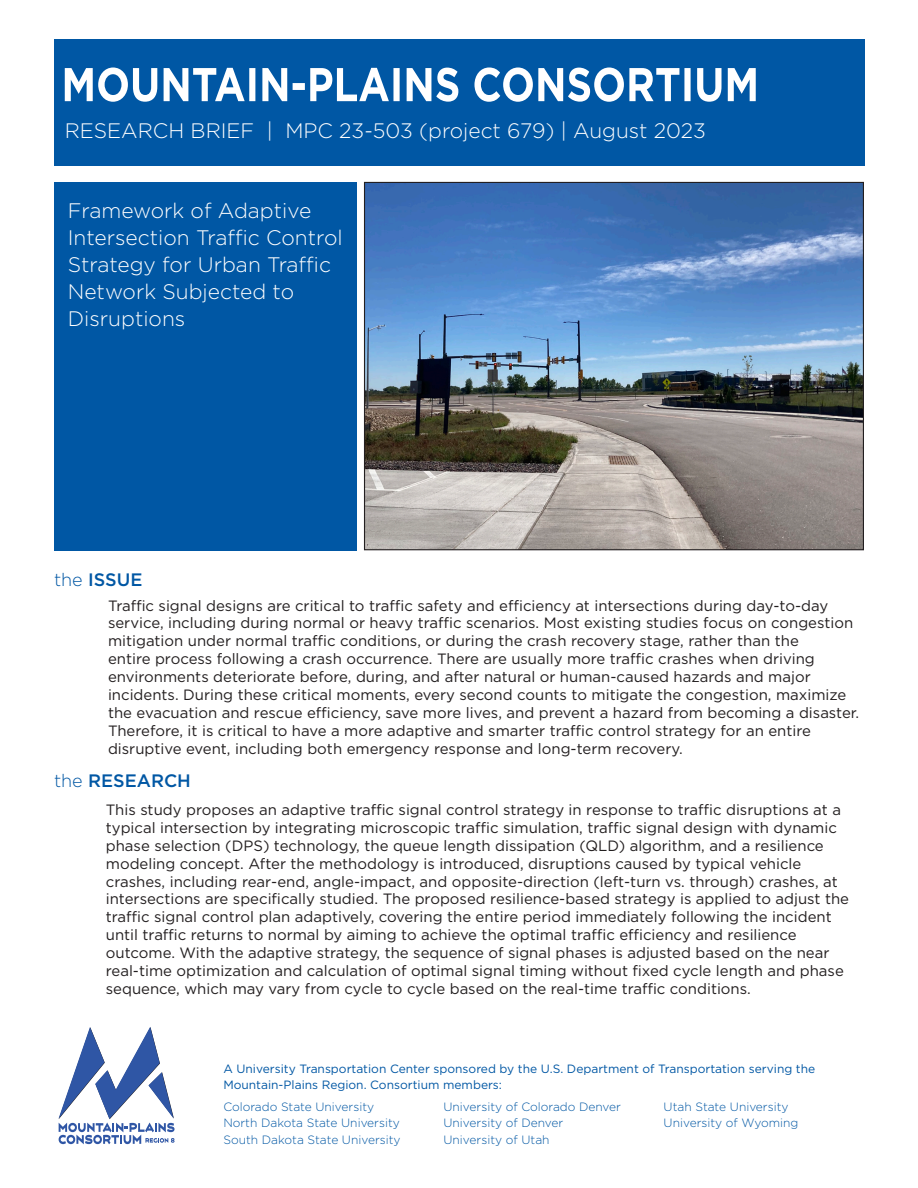
<style>
.page{position:relative;width:918px;height:1188px;background:#fff}
.page>*{position:absolute;margin:0;border:0;box-sizing:border-box;transform-origin:0 0}
.t1{font:300 21px/27px "Gotham";color:#fff}
.t2{font:300 20.85px "Gotham";color:#fff}
.t3{font:500 18px "Gotham";color:#0057a4}
.t4{font:15px/18px "Gotham";color:#231f20}
.t5{font:300 12px/16.5px "Gotham";color:#0057a4}
.t6{font:12px/16.5px "Gotham";color:#0057a4}
.s1{font-weight:300}
</style>
<div class="page">
<div style="left:54px;top:182px;width:303px;height:368px;background:#0057a4"></div>
<img style="left:366px;top:184px;width:496px;height:364px">
<div style="left:54px;top:39px;width:810px;height:127px;background:#0057a4"></div>
<svg style="left:65px;top:67px;width:691px;height:35px"></svg>
<svg style="left:58px;top:1027px;width:117px;height:117px"></svg>
<h2 class="t2" style="left:65px;top:117px;width:643px">RESEARCH BRIEF | MPC 23-503 (project 679) | August 2023</h2>
<h1 class="t1" style="left:68px;top:196px;width:277px">Framework of Adaptive<br>Intersection Traffic Control<br>Strategy for Urban Traffic<br>Network Subjected to<br>Disruptions</h1>
<p class="t3" style="left:54px;top:568px;width:90px"><span class="s1">the</span> ISSUE</p>
<p class="t4" style="left:108px;top:596px;width:753px">Traffic signal designs are critical to traffic safety and efficiency at intersections during day-to-day service, including during normal or heavy traffic scenarios. Most existing studies focus on congestion mitigation under normal traffic conditions, or during the crash recovery stage, rather than the<br>entire process following a crash occurrence. There are usually more traffic crashes when driving environments deteriorate before, during, and after natural or human-caused hazards and major incidents. During these critical moments, every second counts to mitigate the congestion, maximize the evacuation and rescue efficiency, save more lives, and prevent a hazard from becoming a disaster.<br>Therefore, it is critical to have a more adaptive and smarter traffic control strategy for an entire disruptive event, including both emergency response and long-term recovery.</p>
<p class="t3" style="left:54px;top:769px;width:138px"><span class="s1">the</span> RESEARCH</p>
<p class="t4" style="left:106px;top:800px;width:745px">This study proposes an adaptive traffic signal control strategy in response to traffic disruptions at a typical intersection by integrating microscopic traffic simulation, traffic signal design with dynamic phase selection (DPS) technology, the queue length dissipation (QLD) algorithm, and a resilience modeling concept. After the methodology is introduced, disruptions caused by typical vehicle crashes, including rear-end, angle-impact, and opposite-direction (left-turn vs. through) crashes, at intersections are specifically studied. The proposed resilience-based strategy is applied to adjust the traffic signal control plan adaptively, covering the entire period immediately following the incident until traffic returns to normal by aiming to achieve the optimal traffic efficiency and resilience outcome. With the adaptive strategy, the sequence of signal phases is adjusted based on the near real-time optimization and calculation of optimal signal timing without fixed cycle length and phase sequence, which may vary from cycle to cycle based on the real-time traffic conditions.</p>
<p class="t6" style="left:223px;top:1060px;width:593px">A University Transportation Center sponsored by the U.S. Department of Transportation serving the<br>Mountain-Plains Region. Consortium members:</p>
<p class="t5" style="left:223px;top:1098px;width:179px">Colorado State University<br>North Dakota State University<br>South Dakota State University</p>
<p class="t5" style="left:444px;top:1098px;width:179px">University of Colorado Denver<br>University of Denver<br>University of Utah</p>
<p class="t5" style="left:664px;top:1098px;width:136px">Utah State University<br>University of Wyoming</p>
</div>
